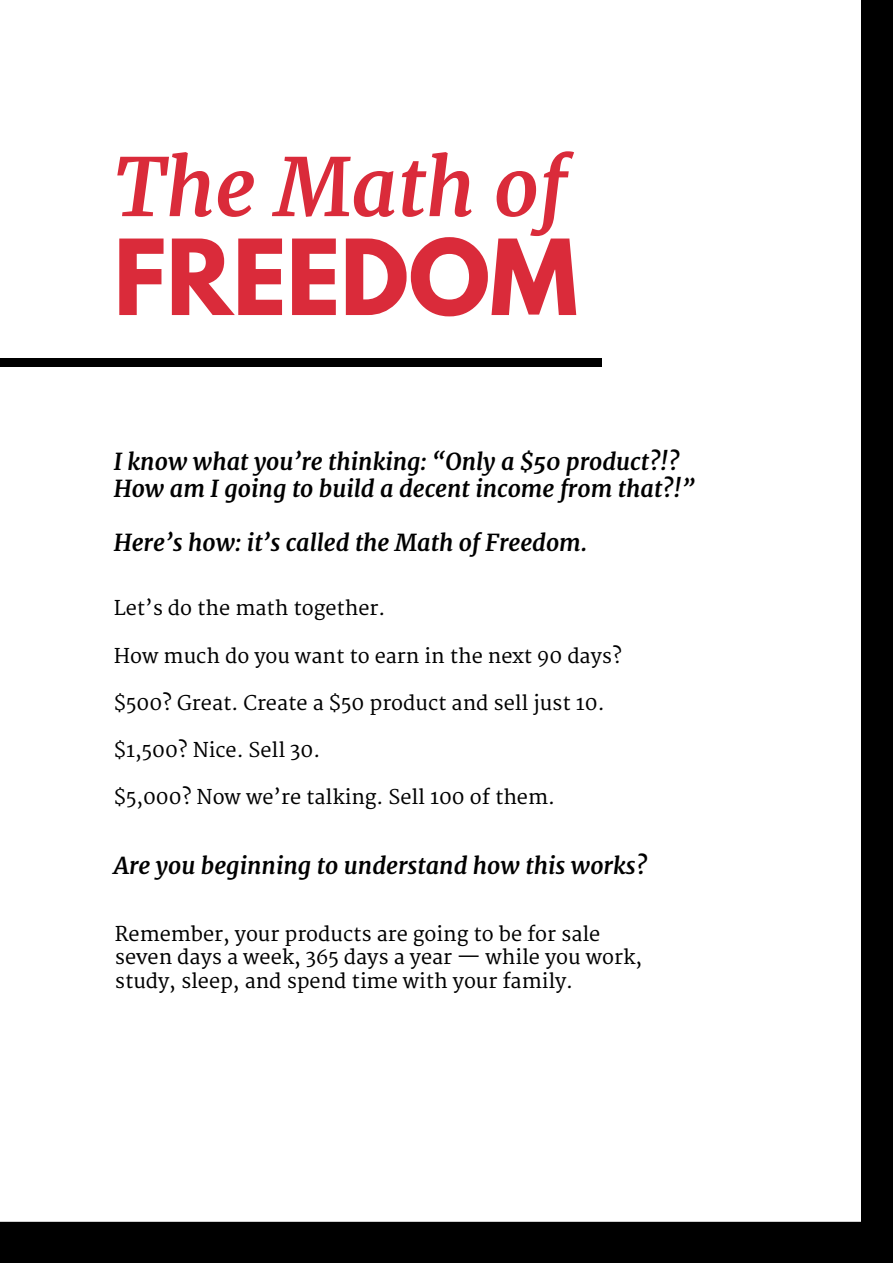
<style>
.page{position:relative;width:893px;height:1263px;background:#000}
.page>*{position:absolute;margin:0;border:0;box-sizing:border-box;transform-origin:0 0}
.t1{font:700 92.7px "League Spartan";color:#da2b3a}
.t2{font:italic 700 79.5px "Merriweather";color:#da2b3a}
.t3{font:italic 700 23.25px/27px "Merriweather";color:#000}
.t4{font:19.8px/23.7px "Merriweather";color:#000}
</style>
<div class="page">
<div style="left:0;top:0;width:861px;height:1222px;background:#fff"></div>
<div style="left:553px;top:359px;width:49px;height:8px;background:#000"></div>
<div style="left:0;top:359px;width:332px;height:8px;background:#000"></div>
<div style="left:331px;top:359px;width:224px;height:8px;background:#000"></div>
<h2 class="t2" style="left:114px;top:138px;width:454px">The Math of</h2>
<h1 class="t1" style="left:114px;top:232px;width:465px">FREEDOM</h1>
<p class="t3" style="left:114px;top:448px;width:582px">I know what you’re thinking: “Only a $50 product?!?<br>How am I going to build a decent income from that?!”</p>
<p class="t3" style="left:114px;top:529px;width:475px">Here’s how: it’s called the Math of Freedom.</p>
<p class="t4" style="left:114px;top:597px;width:273px">Let’s do the math together.</p>
<p class="t4" style="left:114px;top:644px;width:510px">How much do you want to earn in the next 90 days?</p>
<p class="t4" style="left:114px;top:692px;width:492px">$500? Great. Create a $50 product and sell just 10.</p>
<p class="t4" style="left:114px;top:739px;width:208px">$1,500? Nice. Sell 30.</p>
<p class="t4" style="left:114px;top:786px;width:443px">$5,000? Now we’re talking. Sell 100 of them.</p>
<p class="t3" style="left:114px;top:852px;width:535px">Are you beginning to understand how this works?</p>
<p class="t4" style="left:115px;top:923px;width:529px">Remember, your products are going to be for sale seven days a week, 365 days a year — while you work, study, sleep, and spend time with your family.</p>
</div>
